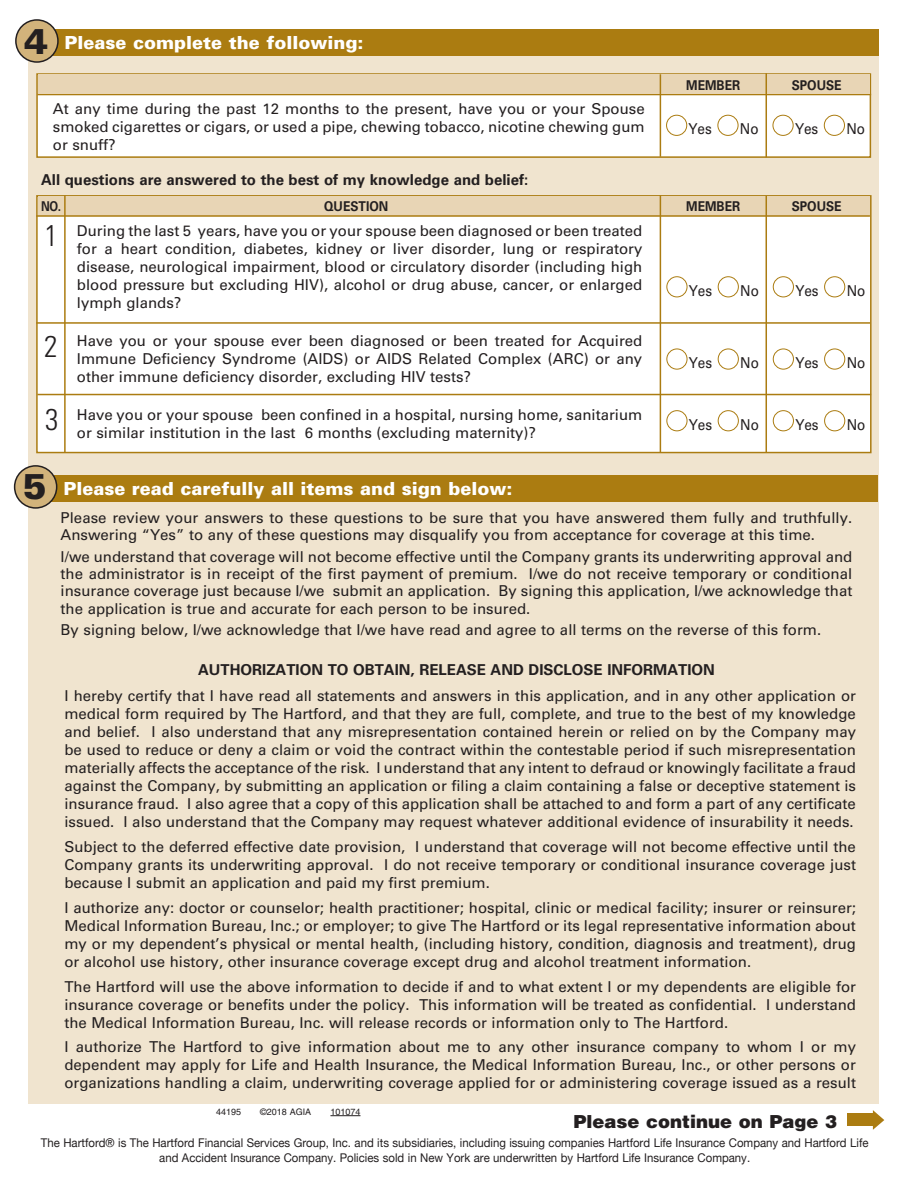
<style>
.page{position:relative;width:918px;height:1188px;background:#fff}
.page>*{position:absolute;margin:0;border:0;box-sizing:border-box;transform-origin:0 0}
.t1{font:300 condensed 30px "Univers";color:#231f20}
.t2{font:900 18px "Univers";color:#fff}
.t3{font:900 18px "Helvetica";color:#231f20}
.t4{font:15px/18px "Univers";color:#231f20;text-align:justify}
.t5{font:700 15px "Univers";color:#231f20}
.t6{font:15px "Univers";color:#231f20;scale:.9 1}
.t7{font:700 13.5px "Univers";color:#231f20;scale:.9 1}
.t8{font:700 13.5px "Univers";color:#231f20;scale:.83 1}
.t9{font:12px/15px "Helvetica Neue";color:#231f20;text-align:center;scale:.95 1}
.t10{font:9px "Helvetica";color:#231f20}
.s1{font-size:36px;color:#231f20}
</style>
<div class="page">
<div style="left:28px;top:29px;width:851px;height:1075px;background:#f0e4cf"></div>
<div style="left:847px;top:1114px;width:27px;height:12px;background:#ab7c11"></div>
<svg style="left:873px;top:1110px;width:11px;height:20px"></svg>
<hr style="left:330px;top:1115px;width:30px;height:1px;background:#231f20">
<div style="left:29px;top:29px;width:850px;height:27px;background:#ab7c11"></div>
<div style="left:16px;top:20px;width:42px;height:42px;background:#d2b37b;border-radius:50%"></div>
<div style="left:15px;top:19px;width:44px;height:44px;border:2px solid #231f20;border-radius:50%"></div>
<div style="left:27px;top:475px;width:851px;height:27px;background:#ab7c11"></div>
<div style="left:15px;top:466px;width:42px;height:42px;background:#d2b37b;border-radius:50%"></div>
<div style="left:14px;top:465px;width:43px;height:44px;border:2px solid #231f20;border-radius:50%"></div>
<div style="left:36px;top:195px;width:836px;height:258px;background:#fff;border:2px solid #ab7c11"></div>
<div style="left:666px;top:276px;width:21px;height:21px;border:1px solid #ab7c11;border-radius:50%"></div>
<div style="left:718px;top:276px;width:21px;height:21px;border:1px solid #ab7c11;border-radius:50%"></div>
<div style="left:773px;top:276px;width:21px;height:21px;border:1px solid #ab7c11;border-radius:50%"></div>
<div style="left:824px;top:276px;width:21px;height:21px;border:1px solid #ab7c11;border-radius:50%"></div>
<div style="left:666px;top:349px;width:21px;height:21px;border:1px solid #ab7c11;border-radius:50%"></div>
<div style="left:718px;top:349px;width:21px;height:21px;border:1px solid #ab7c11;border-radius:50%"></div>
<div style="left:773px;top:349px;width:21px;height:21px;border:1px solid #ab7c11;border-radius:50%"></div>
<div style="left:824px;top:349px;width:21px;height:21px;border:1px solid #ab7c11;border-radius:50%"></div>
<div style="left:666px;top:410px;width:21px;height:21px;border:1px solid #ab7c11;border-radius:50%"></div>
<div style="left:718px;top:410px;width:21px;height:21px;border:1px solid #ab7c11;border-radius:50%"></div>
<div style="left:773px;top:410px;width:21px;height:21px;border:1px solid #ab7c11;border-radius:50%"></div>
<div style="left:824px;top:410px;width:21px;height:21px;border:1px solid #ab7c11;border-radius:50%"></div>
<hr style="left:36px;top:322px;width:834px;height:2px;background:#ab7c11">
<div style="left:38px;top:196px;width:831px;height:20px;background:#e8d5b5"></div>
<hr style="left:766px;top:196px;width:1px;height:257px;background:#ab7c11">
<hr style="left:660px;top:195px;width:1px;height:257px;background:#ab7c11">
<hr style="left:64px;top:195px;width:2px;height:258px;background:#ab7c11">
<hr style="left:37px;top:394px;width:834px;height:1px;background:#ab7c11">
<hr style="left:36px;top:215px;width:834px;height:2px;background:#ab7c11">
<div style="left:36px;top:73px;width:835px;height:85px;background:#fff;border:2px solid #ab7c11"></div>
<hr style="left:37px;top:94px;width:834px;height:1px;background:#ab7c11">
<div style="left:38px;top:75px;width:832px;height:19px;background:#e8d5b5"></div>
<hr style="left:766px;top:73px;width:1px;height:84px;background:#ab7c11">
<hr style="left:660px;top:74px;width:1px;height:83px;background:#ab7c11">
<div style="left:666px;top:115px;width:21px;height:21px;border:1px solid #ab7c11;border-radius:50%"></div>
<div style="left:718px;top:115px;width:20px;height:21px;border:1px solid #ab7c11;border-radius:50%"></div>
<div style="left:773px;top:115px;width:21px;height:21px;border:1px solid #ab7c11;border-radius:50%"></div>
<div style="left:824px;top:115px;width:21px;height:21px;border:1px solid #ab7c11;border-radius:50%"></div>
<p class="t2" style="left:24px;top:31px;width:341px"><span class="s1">4</span> Please complete the following:</p>
<p class="t4" style="left:53px;top:100px;width:593px">At any time during the past 12 months to the present, have you or your Spouse smoked cigarettes or cigars, or used a pipe, chewing tobacco, nicotine chewing gum or snuff?</p>
<p class="t5" style="left:41px;top:171px;width:489px">All questions are answered to the best of my knowledge and belief:</p>
<p class="t7" style="left:686px;top:77px;width:61px">MEMBER</p>
<p class="t7" style="left:792px;top:77px;width:57px">SPOUSE</p>
<p class="t6" style="left:689px;top:120px;width:27px">Yes</p>
<p class="t6" style="left:740px;top:120px;width:22px">No</p>
<p class="t6" style="left:795px;top:120px;width:27px">Yes</p>
<p class="t6" style="left:846px;top:120px;width:22px">No</p>
<p class="t8" style="left:41px;top:199px;width:25px">NO.</p>
<p class="t7" style="left:324px;top:199px;width:73px">QUESTION</p>
<p class="t7" style="left:686px;top:199px;width:61px">MEMBER</p>
<p class="t7" style="left:792px;top:199px;width:57px">SPOUSE</p>
<h1 class="t1" style="left:44px;top:217px;width:15px">1</h1>
<h1 class="t1" style="left:44px;top:328px;width:15px">2</h1>
<h1 class="t1" style="left:45px;top:402px;width:15px">3</h1>
<p class="t4" style="left:77px;top:222px;width:567px">During the last 5 years, have you or your spouse been diagnosed or been treated for a heart condition, diabetes, kidney or liver disorder, lung or respiratory disease, neurological impairment, blood or circulatory disorder (including high blood pressure but excluding HIV), alcohol or drug abuse, cancer, or enlarged lymph glands?</p>
<p class="t4" style="left:77px;top:332px;width:567px">Have you or your spouse ever been diagnosed or been treated for Acquired Immune Deficiency Syndrome (AIDS) or AIDS Related Complex (ARC) or any other immune deficiency disorder, excluding HIV tests?</p>
<p class="t4" style="left:77px;top:406px;width:567px">Have you or your spouse been confined in a hospital, nursing home, sanitarium or similar institution in the last 6 months (excluding maternity)?</p>
<p class="t6" style="left:689px;top:282px;width:27px">Yes</p>
<p class="t6" style="left:740px;top:282px;width:22px">No</p>
<p class="t6" style="left:795px;top:282px;width:27px">Yes</p>
<p class="t6" style="left:847px;top:282px;width:22px">No</p>
<p class="t6" style="left:689px;top:354px;width:27px">Yes</p>
<p class="t6" style="left:740px;top:354px;width:22px">No</p>
<p class="t6" style="left:795px;top:354px;width:27px">Yes</p>
<p class="t6" style="left:847px;top:354px;width:22px">No</p>
<p class="t6" style="left:689px;top:416px;width:27px">Yes</p>
<p class="t6" style="left:740px;top:416px;width:22px">No</p>
<p class="t6" style="left:795px;top:416px;width:27px">Yes</p>
<p class="t6" style="left:847px;top:416px;width:22px">No</p>
<p class="t2" style="left:23px;top:477px;width:491px"><span class="s1">5</span> Please read carefully all items and sign below:</p>
<p class="t4" style="left:61px;top:509px;width:793px;line-height:17.2px">Please review your answers to these questions to be sure that you have answered them fully and truthfully.<br>Answering “Yes” to any of these questions may disqualify you from acceptance for coverage at this time.</p>
<p class="t4" style="left:61px;top:548px;width:793px;line-height:17.2px">I/we understand that coverage will not become effective until the Company grants its underwriting approval and the administrator is in receipt of the first payment of premium. I/we do not receive temporary or conditional insurance coverage just because I/we submit an application. By signing this application, I/we acknowledge that the application is true and accurate for each person to be insured.</p>
<p class="t4" style="left:61px;top:621px;width:762px">By signing below, I/we acknowledge that I/we have read and agree to all terms on the reverse of this form.</p>
<p class="t5" style="left:198px;top:661px;width:518px">AUTHORIZATION TO OBTAIN, RELEASE AND DISCLOSE INFORMATION</p>
<p class="t4" style="left:64px;top:687px;width:793px">I hereby certify that I have read all statements and answers in this application, and in any other application or medical form required by The Hartford, and that they are full, complete, and true to the best of my knowledge and belief. I also understand that any misrepresentation contained herein or relied on by the Company may be used to reduce or deny a claim or void the contract within the contestable period if such misrepresentation materially affects the acceptance of the risk. I understand that any intent to defraud or knowingly facilitate a fraud against the Company, by submitting an application or filing a claim containing a false or deceptive statement is insurance fraud. I also agree that a copy of this application shall be attached to and form a part of any certificate issued. I also understand that the Company may request whatever additional evidence of insurability it needs.</p>
<p class="t4" style="left:64px;top:838px;width:793px">Subject to the deferred effective date provision, I understand that coverage will not become effective until the Company grants its underwriting approval. I do not receive temporary or conditional insurance coverage just because I submit an application and paid my first premium.</p>
<p class="t4" style="left:64px;top:899px;width:793px">I authorize any: doctor or counselor; health practitioner; hospital, clinic or medical facility; insurer or reinsurer; Medical Information Bureau, Inc.; or employer; to give The Hartford or its legal representative information about my or my dependent’s physical or mental health, (including history, condition, diagnosis and treatment), drug or alcohol use history, other insurance coverage except drug and alcohol treatment information.</p>
<p class="t4" style="left:64px;top:977px;width:793px">The Hartford will use the above information to decide if and to what extent I or my dependents are eligible for insurance coverage or benefits under the policy. This information will be treated as confidential. I understand the Medical Information Bureau, Inc. will release records or information only to The Hartford.</p>
<p class="t4" style="left:64px;top:1038px;width:793px">I authorize The Hartford to give information about me to any other insurance company to whom I or my dependent may apply for Life and Health Insurance, the Medical Information Bureau, Inc., or other persons or organizations handling a claim, underwriting coverage applied for or administering coverage issued as a result</p>
<p class="t10" style="left:216px;top:1106px;width:27px">44195</p>
<p class="t10" style="left:260px;top:1106px;width:52px">©2018 AGIA</p>
<p class="t10" style="left:330px;top:1106px;width:32px">101074</p>
<p class="t3" style="left:574px;top:1110px;width:265px">Please continue on Page 3</p>
<p class="t9" style="left:41px;top:1135px;width:873px">The Hartford® is The Hartford Financial Services Group, Inc. and its subsidiaries, including issuing companies Hartford Life Insurance Company and Hartford Life and Accident Insurance Company. Policies sold in New York are underwritten by Hartford Life Insurance Company.</p>
</div>
